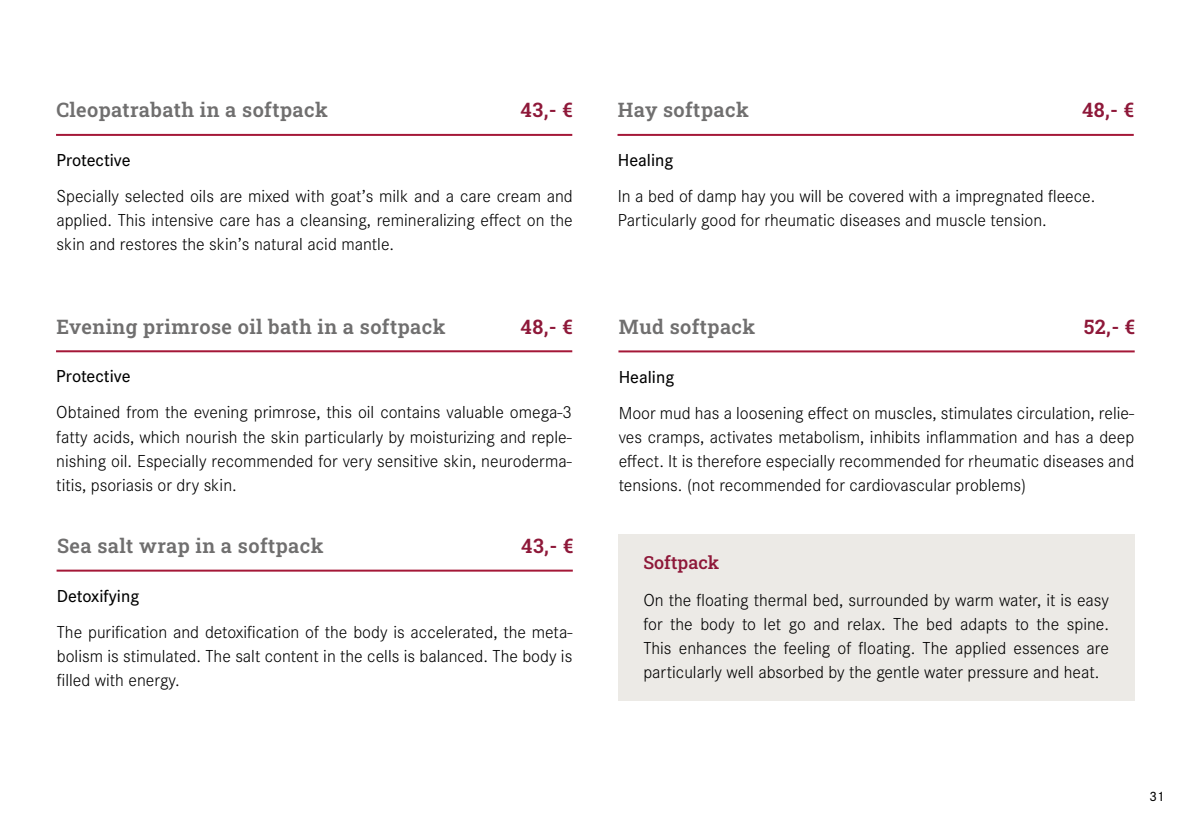
<style>
.page{position:relative;width:1191px;height:840px;background:#fff}
.page>*{position:absolute;margin:0;border:0;box-sizing:border-box;transform-origin:0 0}
.t1{font:600 20px "Roboto Slab";letter-spacing:.02em;color:#706f6f}
.t2{font:600 20px "Roboto Slab";letter-spacing:.02em;color:#8e1839}
.t3{font:300 18px/24px "Corporate S";color:#000;text-align:justify}
.t4{font:500 18px "Corporate S";color:#000}
.t5{font:500 18px "Roboto Slab";color:#8e1839}
.t6{font:500 14px "Corporate S";color:#000}
</style>
<div class="page">
<div style="left:618px;top:534px;width:516px;height:166px;background:#eceae6"></div>
<hr style="left:56px;top:134px;width:516px;height:2px;background:#a41737">
<hr style="left:56px;top:350px;width:516px;height:2px;background:#a41737">
<hr style="left:617px;top:134px;width:516px;height:2px;background:#a41737">
<hr style="left:57px;top:569px;width:516px;height:2px;background:#a41737">
<hr style="left:618px;top:350px;width:516px;height:2px;background:#a41737">
<p class="t1" style="left:56px;top:96px;width:273px">Cleopatrabath in a softpack</p>
<p class="t2" style="left:520px;top:96px;width:54px">43,- €</p>
<p class="t4" style="left:56px;top:150px;width:76px">Protective</p>
<p class="t3" style="left:56px;top:184px;width:518px">Specially selected oils are mixed with goat’s milk and a care cream and applied. This intensive care has a cleansing, remineralizing effect on the skin and restores the skin’s natural acid mantle.</p>
<p class="t1" style="left:56px;top:313px;width:391px">Evening primrose oil bath in a softpack</p>
<p class="t2" style="left:520px;top:313px;width:54px">48,- €</p>
<p class="t4" style="left:56px;top:366px;width:76px">Protective</p>
<p class="t3" style="left:56px;top:400px;width:517px">Obtained from the evening primrose, this oil contains valuable omega-3 fatty acids, which nourish the skin particularly by moisturizing and reple&shy;nishing oil. Especially recommended for very sensitive skin, neuroderma&shy;titis, psoriasis or dry skin.</p>
<p class="t1" style="left:57px;top:532px;width:268px">Sea salt wrap in a softpack</p>
<p class="t2" style="left:521px;top:532px;width:54px">43,- €</p>
<p class="t4" style="left:57px;top:585px;width:84px">Detoxifying</p>
<p class="t3" style="left:57px;top:619px;width:517px">The purification and detoxification of the body is accelerated, the meta&shy;bolism is stimulated. The salt content in the cells is balanced. The body is filled with energy.</p>
<p class="t1" style="left:618px;top:96px;width:132px">Hay softpack</p>
<p class="t2" style="left:1082px;top:96px;width:54px">48,- €</p>
<p class="t4" style="left:618px;top:150px;width:57px">Healing</p>
<p class="t3" style="left:618px;top:184px;width:479px">In a bed of damp hay you will be covered with a impregnated fleece.<br>Particularly good for rheumatic diseases and muscle tension.</p>
<p class="t1" style="left:619px;top:313px;width:138px">Mud softpack</p>
<p class="t2" style="left:1083px;top:313px;width:53px">52,- €</p>
<p class="t4" style="left:618px;top:366px;width:57px">Healing</p>
<p class="t3" style="left:618px;top:400px;width:517px">Moor mud has a loosening effect on muscles, stimulates circulation, relie&shy;ves cramps, activates metabolism, inhibits inflammation and has a deep effect. It is therefore especially recommended for rheumatic diseases and tensions. (not recommended for cardiovascular problems)</p>
<p class="t5" style="left:643px;top:550px;width:77px">Softpack</p>
<p class="t3" style="left:643px;top:587px;width:467px">On the floating thermal bed, surrounded by warm water, it is easy for the body to let go and relax. The bed adapts to the spine.<br>This enhances the feeling of floating. The applied essences are particularly well absorbed by the gentle water pressure and heat.</p>
<p class="t6" style="left:1149px;top:787px;width:17px">31</p>
</div>
